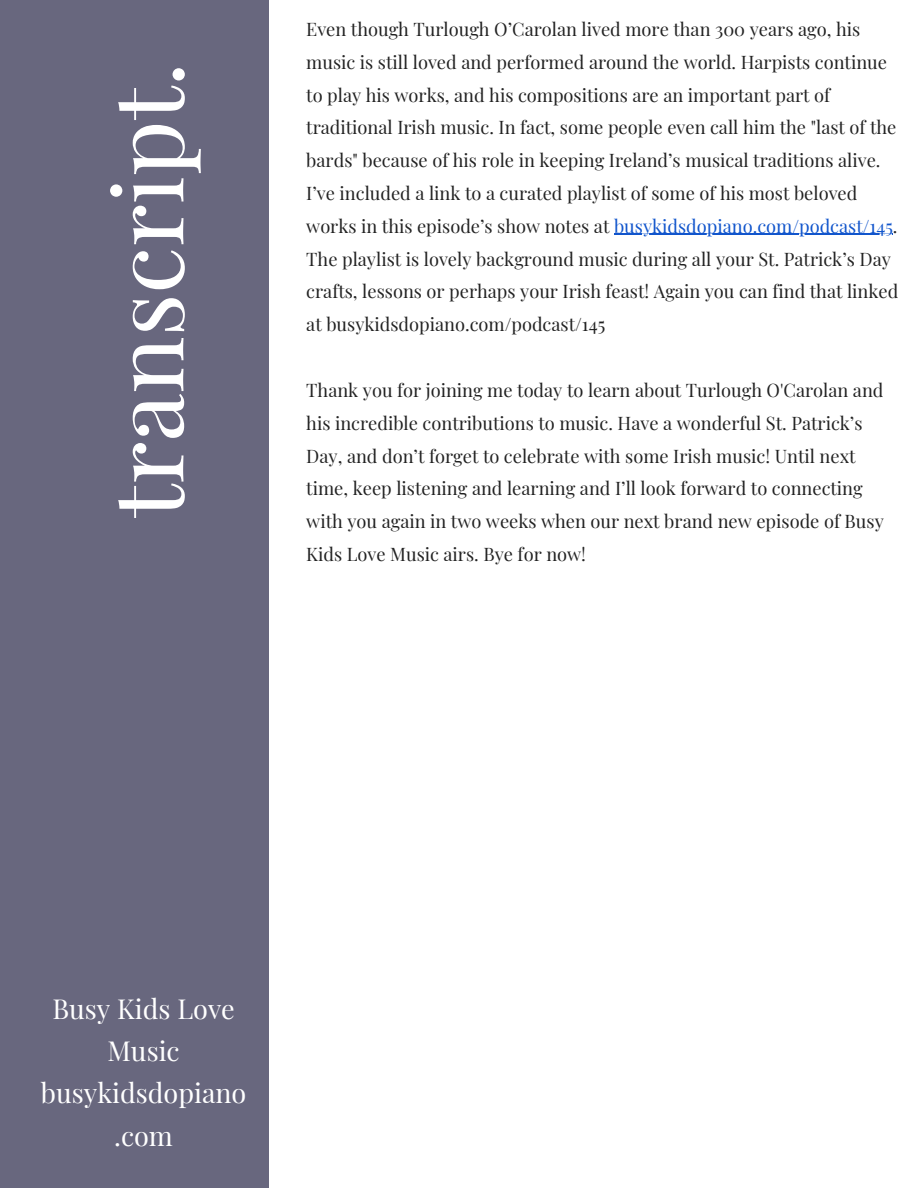
<style>
.page{position:relative;width:918px;height:1188px;background:#fff}
.page>*{position:absolute;margin:0;border:0;box-sizing:border-box;transform-origin:0 0}
.t1{font:96px "Playfair Display";color:#fff}
.t2{font:27px/42.3px "Playfair Display";color:#fff;text-align:center}
.t3{font:18.3px/32.8px "Playfair Display";color:#222}
.s1{color:#15c}
</style>
<div class="page">
<div style="left:0;top:0;width:268px;height:1188px;background:#68677e"></div>
<hr style="left:614px;top:234px;width:279px;height:1px;background:#15c">
<p class="t1" style="left:80px;top:518px;width:458px;rotate:-90deg">transcript.</p>
<h2 class="t3" style="left:306px;top:12px;width:593px">Even though Turlough O’Carolan lived more than 300 years ago, his music is still loved and performed around the world. Harpists continue to play his works, and his compositions are an important part of traditional Irish music. In fact, some people even call him the "last of the bards" because of his role in keeping Ireland’s musical traditions alive.<br>I’ve included a link to a curated playlist of some of his most beloved works in this episode’s show notes at <span class="s1">busykidsdopiano.com/podcast/145</span>.</h2>
<p class="t3" style="left:306px;top:242px;width:594px">The playlist is lovely background music during all your St. Patrick’s Day crafts, lessons or perhaps your Irish feast! Again you can find that linked at busykidsdopiano.com/podcast/145</p>
<p class="t3" style="left:306px;top:373px;width:579px">Thank you for joining me today to learn about Turlough O'Carolan and his incredible contributions to music. Have a wonderful St. Patrick’s Day, and don’t forget to celebrate with some Irish music! Until next time, keep listening and learning and I’ll look forward to connecting with you again in two weeks when our next brand new episode of Busy Kids Love Music airs. Bye for now!</p>
<h1 class="t2" style="left:41px;top:986px;width:207px">Busy Kids Love<br>Music busykidsdopiano .com</h1>
</div>
